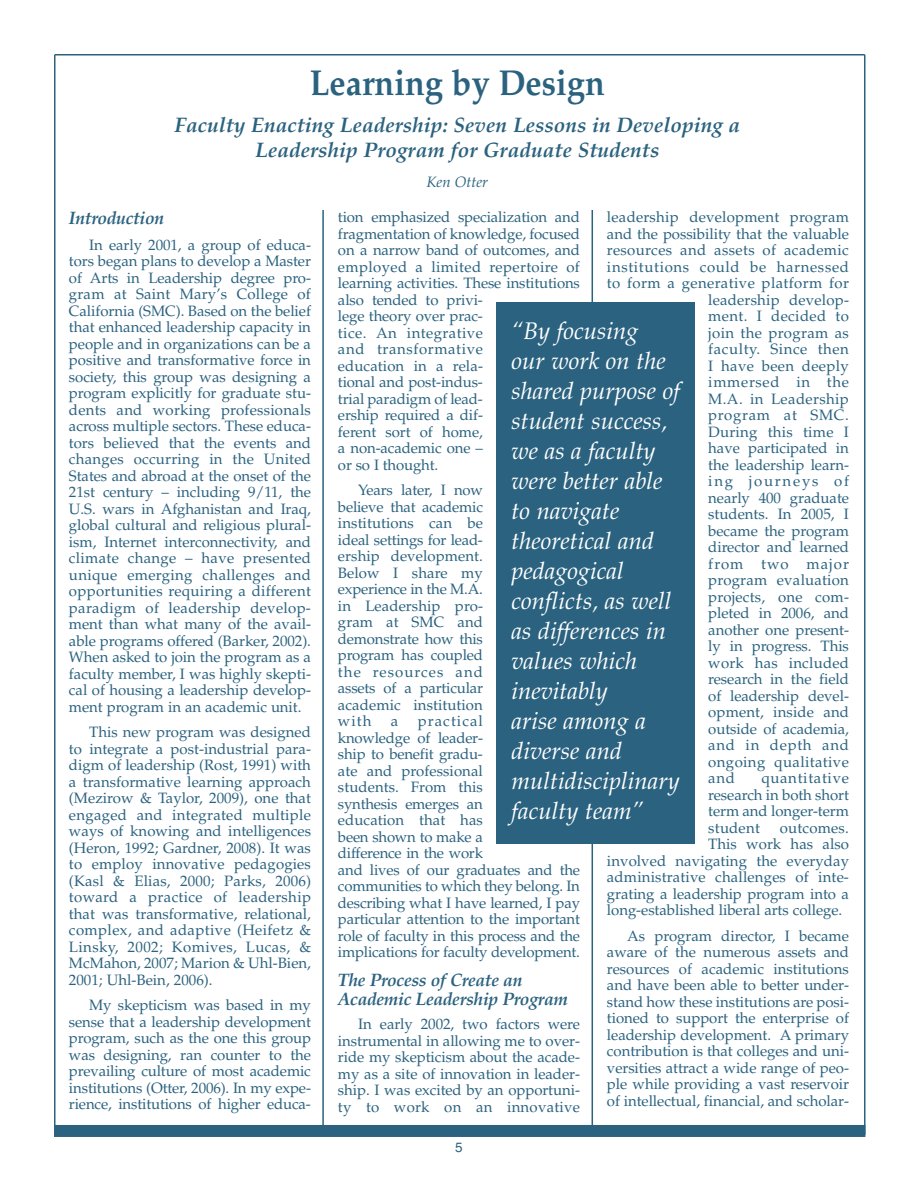
<style>
.page{position:relative;width:918px;height:1188px;background:#fff}
.page>*{position:absolute;margin:0;border:0;box-sizing:border-box;transform-origin:0 0}
.t1{font:700 36px "Palatino";color:#2b627f;scale:.9 1}
.t2{font:italic 24px/30px "Palatino";color:#fff}
.t3{font:italic 700 21px/25.2px "Palatino";color:#2b627f;text-align:center}
.t4{font:italic 700 18px/19.5px "Palatino";letter-spacing:-.02em;color:#2b627f}
.t5{font:15px/16.5px "Palatino";letter-spacing:-.005em;color:#2b627f;text-align:justify}
.t6{font:15px "Palatino";letter-spacing:.025em;color:#2b627f}
.t7{font:15px "Palatino";letter-spacing:.015em;color:#2b627f}
.t8{font:15px "Palatino";letter-spacing:.045em;color:#2b627f}
.t9{font:15px "Palatino";letter-spacing:.035em;color:#2b627f}
.t10{font:15px "Palatino";letter-spacing:.12em;color:#2b627f}
.t11{font:15px "Palatino";letter-spacing:.07em;color:#2b627f}
.t12{font:italic 15px "Palatino";color:#2b627f}
.t13{font:13.5px "Helvetica";color:#2b627f}
</style>
<div class="page">
<hr style="left:322px;top:68px;width:2px;height:1067px;background:#2b627f">
<hr style="left:592px;top:69px;width:1px;height:1066px;background:#2b627f">
<hr style="left:55px;top:54px;width:810px;height:2px;background:#2b627f">
<div style="left:54px;top:1125px;width:811px;height:12px;background:#2b627f"></div>
<hr style="left:54px;top:55px;width:2px;height:1080px;background:#2b627f">
<hr style="left:864px;top:55px;width:2px;height:1080px;background:#2b627f">
<div style="left:68px;top:68px;width:779px;height:142px;background:#fff"></div>
<div style="left:496px;top:303px;width:199px;height:541px;background:#2b627f"></div>
<h1 class="t1" style="left:310px;top:69px;width:329px">Learning by Design</h1>
<h3 class="t3" style="left:174px;top:115px;width:567px">Faculty Enacting Leadership: Seven Lessons in Developing a<br>Leadership Program for Graduate Students</h3>
<p class="t12" style="left:427px;top:176px;width:63px">Ken Otter</p>
<p class="t4" style="left:69px;top:211px;width:97px">Introduction</p>
<p class="t5" style="left:69px;top:238px;width:244px;text-indent:20px">In early 2001, a group of educa&shy;tors began plans to develop a Master of Arts in Leadership degree pro&shy;gram at Saint Mary’s College of California (SMC). Based on the belief that enhanced leadership capacity in people and in organizations can be a positive and transformative force in society, this group was designing a program explicitly for graduate stu&shy;dents and working professionals across multiple sectors. These educa&shy;tors believed that the events and changes occurring in the United States and abroad at the onset of the 21st century – including 9/11, the U.S. wars in Afghanistan and Iraq, global cultural and religious plural&shy;ism, Internet interconnectivity, and climate change – have presented unique emerging challenges and opportunities requiring a different paradigm of leadership develop&shy;ment than what many of the avail&shy;able programs offered (Barker, 2002).<br>When asked to join the program as a faculty member, I was highly skepti&shy;cal of housing a leadership develop&shy;ment program in an academic unit.</p>
<p class="t5" style="left:69px;top:726px;width:244px;text-indent:20px">This new program was designed to integrate a post-industrial para&shy;digm of leadership (Rost, 1991) with a transformative learning approach (Mezirow &amp; Taylor, 2009), one that engaged and integrated multiple ways of knowing and intelligences (Heron, 1992; Gardner, 2008). It was to employ innovative pedagogies (Kasl &amp; Elias, 2000; Parks, 2006) toward a practice of leadership that was transformative, relational, complex, and adaptive (Heifetz &amp; Linsky, 2002; Komives, Lucas, &amp; McMahon, 2007; Marion &amp; Uhl-Bien, 2001; Uhl-Bein, 2006).</p>
<p class="t5" style="left:69px;top:999px;width:244px;text-indent:20px">My skepticism was based in my sense that a leadership development program, such as the one this group was designing, ran counter to the prevailing culture of most academic institutions (Otter, 2006). In my expe&shy;rience, institutions of higher educa-</p>
<p class="t5" style="left:338px;top:211px;width:244px;text-align:left">tion emphasized specialization and fragmentation of knowledge, focused on a narrow band of outcomes, and employed a limited repertoire of learning activities. These institutions also tended to privi-<br>lege theory over prac-<br>tice. An integrative<br>and transformative<br>education in a rela-<br>tional and post-indus-<br>trial paradigm of lead-<br>ership required a dif-<br>ferent sort of home,<br>a non-academic one –<br>or so I thought.</p>
<p class="t5" style="left:338px;top:484px;width:147px;text-indent:20px">Years later, I now believe that academic institutions can be ideal settings for lead&shy;ership development.<br>Below I share my experience in the M.A. in Leadership pro&shy;gram at SMC and demonstrate how this program has coupled the resources and assets of a particular academic institution with</p>
<p class="t7" style="left:607px;top:211px;width:244px">leadership development program</p>
<p class="t5" style="left:607px;top:227px;width:244px">and the possibility that the valuable</p>
<p class="t6" style="left:607px;top:244px;width:243px">resources and assets of academic</p>
<p class="t8" style="left:607px;top:261px;width:244px">institutions could be harnessed</p>
<p class="t6" style="left:607px;top:277px;width:244px">to form a generative platform for</p>
<p class="t5" style="left:708px;top:293px;width:142px">leadership develop-</p>
<p class="t6" style="left:708px;top:310px;width:142px">ment. I decided to</p>
<p class="t6" style="left:708px;top:327px;width:142px">join the program as</p>
<p class="t9" style="left:708px;top:343px;width:142px">faculty. Since then</p>
<p class="t6" style="left:708px;top:360px;width:142px">I have been deeply</p>
<p class="t8" style="left:708px;top:376px;width:142px">immersed in the</p>
<p class="t6" style="left:708px;top:393px;width:142px">M.A. in Leadership</p>
<p class="t8" style="left:708px;top:409px;width:142px">program at SMC.</p>
<p class="t7" style="left:708px;top:426px;width:142px">During this time I</p>
<p class="t5" style="left:708px;top:442px;width:142px">have participated in</p>
<p class="t5" style="left:708px;top:458px;width:142px">the leadership learn-</p>
<p class="t10" style="left:708px;top:475px;width:142px">ing journeys of</p>
<p class="t5" style="left:708px;top:491px;width:142px">nearly 400 graduate</p>
<p class="t5" style="left:708px;top:508px;width:142px">students. In 2005, I</p>
<p class="t5" style="left:708px;top:524px;width:142px">became the program</p>
<p class="t5" style="left:708px;top:541px;width:142px">director and learned</p>
<p class="t11" style="left:708px;top:558px;width:142px">from two major</p>
<p class="t7" style="left:708px;top:574px;width:142px">program evaluation</p>
<p class="t7" style="left:708px;top:591px;width:142px">projects, one com-</p>
<p class="t5" style="left:708px;top:607px;width:142px">pleted in 2006, and</p>
<p class="t5" style="left:708px;top:623px;width:142px">another one present-</p>
<p class="t5" style="left:708px;top:640px;width:142px">ly in progress. This</p>
<p class="t7" style="left:708px;top:657px;width:142px">work has included</p>
<p class="t5" style="left:708px;top:673px;width:142px">research in the field</p>
<p class="t5" style="left:708px;top:689px;width:142px">of leadership devel-</p>
<p class="t5" style="left:708px;top:706px;width:142px">opment, inside and</p>
<p class="t5" style="left:708px;top:722px;width:142px">outside of academia,</p>
<p class="t8" style="left:708px;top:739px;width:142px">and in depth and</p>
<p class="t6" style="left:708px;top:756px;width:142px">ongoing qualitative</p>
<p class="t5" style="left:708px;top:772px;width:28px">and</p>
<p class="t2" style="left:511px;top:318px;width:170px">“By focusing<br>our work on the shared purpose of student success, we as a faculty were better able to navigate theoretical and pedagogical conflicts, as well as differences in values which inevitably<br>arise among a diverse and multidisciplinary faculty team”</p>
<p class="t5" style="left:338px;top:715px;width:244px;text-align:left;text-indent:80px">practical<br>knowledge of leader-<br>ship to benefit gradu-<br>ate and professional<br>students. From this<br>synthesis emerges an<br>education that has<br>been shown to make a<br>difference in the work<br>and lives of our graduates and the communities to which they belong. In describing what I have learned, I pay particular attention to the important role of faculty in this process and the implications for faculty development.</p>
<p class="t4" style="left:338px;top:972px;width:232px">The Process of Create an<br>Academic Leadership Program</p>
<p class="t5" style="left:338px;top:1018px;width:244px;text-indent:20px">In early 2002, two factors were instrumental in allowing me to over&shy;ride my skepticism about the acade&shy;my as a site of innovation in leader&shy;ship. I was excited by an opportuni&shy;ty to work on an innovative</p>
<p class="t5" style="left:391px;top:715px;width:9px">a</p>
<p class="t5" style="left:708px;top:772px;width:142px;text-indent:53px">quantitative research in both short term and longer-term student</p>
<p class="t7" style="left:780px;top:822px;width:71px">outcomes.</p>
<p class="t5" style="left:708px;top:838px;width:142px">This work has also</p>
<p class="t5" style="left:607px;top:854px;width:244px">involved navigating the everyday</p>
<p class="t5" style="left:607px;top:871px;width:243px">administrative challenges of inte-</p>
<p class="t5" style="left:607px;top:887px;width:244px">grating a leadership program into a</p>
<p class="t5" style="left:607px;top:904px;width:237px">long-established liberal arts college.</p>
<p class="t5" style="left:607px;top:929px;width:244px;text-indent:20px">As program director, I became aware of the numerous assets and resources of academic institutions and have been able to better under&shy;stand how these institutions are posi&shy;tioned to support the enterprise of leadership development. A primary contribution is that colleges and uni&shy;versities attract a wide range of peo&shy;ple while providing a vast reservoir of intellectual, financial, and scholar-</p>
<p class="t13" style="left:455px;top:1142px;width:9px">5</p>
</div>
